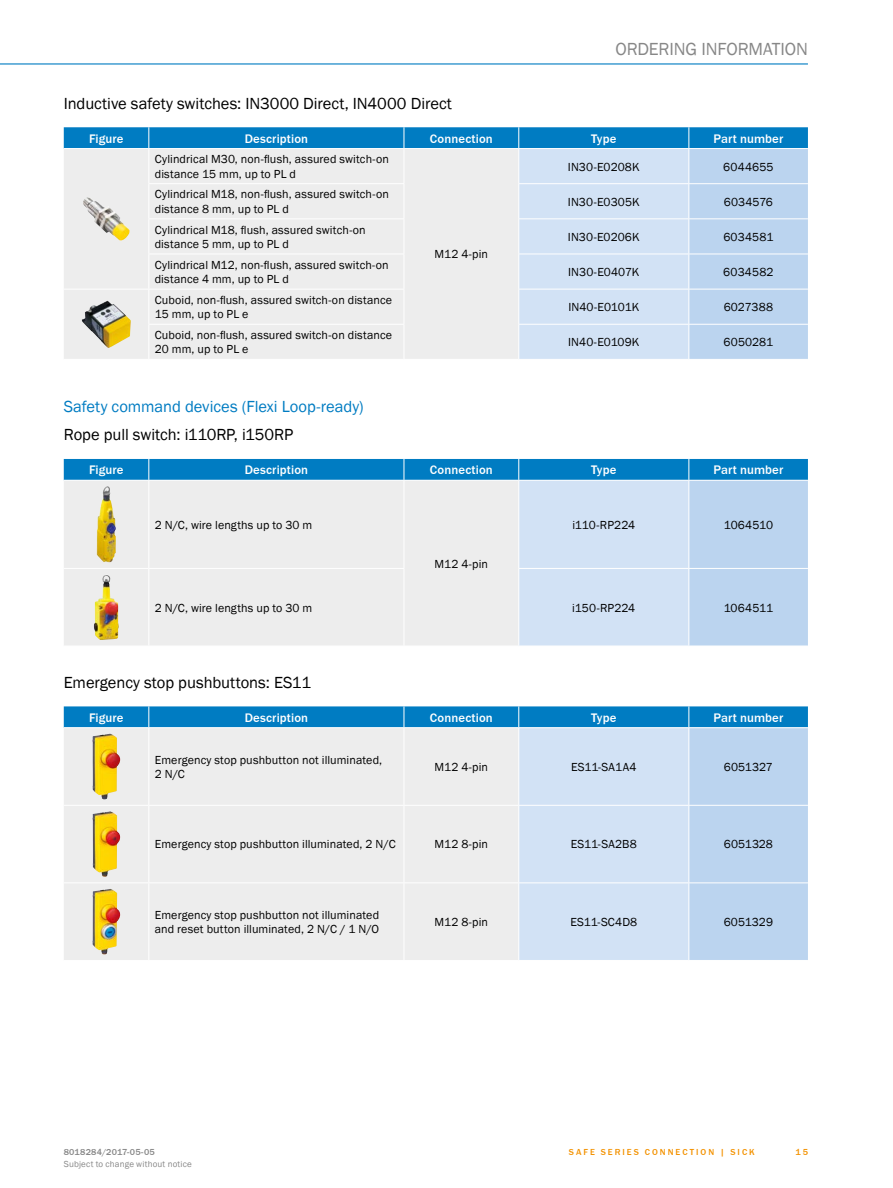
<style>
.page{position:relative;width:893px;height:1188px;background:#fff}
.page>*{position:absolute;margin:0;border:0;box-sizing:border-box;transform-origin:0 0}
.t1{font:18px "SICK Franklin";letter-spacing:-.01em;color:#878787}
.t2{font:16.5px "SICK Franklin";letter-spacing:-.005em;color:#000}
.t3{font:16.5px "SICK Franklin";color:#007cc2}
.t4{font:500 12.75px "SICK Franklin";letter-spacing:.01em;color:#fff}
.t5{font:12px/14.4px "SICK Franklin";letter-spacing:.01em;color:#000}
.t6{font:9px "SICK Franklin";letter-spacing:.02em;color:#878787}
.t7{font:500 9px "SICK Franklin";letter-spacing:.225em;color:#f39200}
.t8{font:500 9px "SICK Franklin";letter-spacing:.02em;color:#878787}
</style>
<div class="page">
<hr style="left:0;top:63px;width:808px;height:2px;background:#007cc2">
<svg style="left:64px;top:127px;width:744px;height:232px;background:#cbddeb"></svg>
<hr style="left:148px;top:149px;width:1px;height:34px;background:#fff">
<hr style="left:148px;top:184px;width:1px;height:34px;background:#fff">
<hr style="left:148px;top:219px;width:1px;height:35px;background:#fff">
<hr style="left:148px;top:254px;width:1px;height:35px;background:#fff">
<hr style="left:148px;top:289px;width:1px;height:35px;background:#fff">
<hr style="left:148px;top:325px;width:1px;height:34px;background:#fff">
<img style="left:83px;top:197px;width:47px;height:44px">
<img style="left:82px;top:301px;width:49px;height:47px">
<svg style="left:64px;top:459px;width:744px;height:187px;background:#c5dae9"></svg>
<hr style="left:148px;top:481px;width:1px;height:87px;background:#fff">
<hr style="left:148px;top:569px;width:1px;height:77px;background:#fff">
<img style="left:97px;top:486px;width:10px;height:76px">
<img style="left:94px;top:575px;width:25px;height:65px">
<svg style="left:64px;top:706px;width:744px;height:254px;background:#ccddeb"></svg>
<hr style="left:148px;top:728px;width:1px;height:77px;background:#fff">
<hr style="left:148px;top:806px;width:1px;height:77px;background:#fff">
<hr style="left:148px;top:883px;width:1px;height:77px;background:#fff">
<img style="left:92px;top:734px;width:28px;height:65px">
<img style="left:92px;top:811px;width:28px;height:66px">
<img style="left:92px;top:889px;width:28px;height:66px">
<h1 class="t1" style="left:615px;top:38px;width:194px">ORDERING INFORMATION</h1>
<h2 class="t2" style="left:64px;top:93px;width:390px">Inductive safety switches: IN3000 Direct, IN4000 Direct</h2>
<p class="t4" style="left:89px;top:130px;width:36px">Figure</p>
<p class="t4" style="left:245px;top:130px;width:65px">Description</p>
<p class="t4" style="left:430px;top:130px;width:64px">Connection</p>
<p class="t4" style="left:591px;top:130px;width:27px">Type</p>
<p class="t4" style="left:713px;top:130px;width:71px">Part number</p>
<p class="t5" style="left:155px;top:152px;width:236px">Cylindrical M30, non-flush, assured switch-on distance 15 mm, up to PL d</p>
<p class="t5" style="left:568px;top:159px;width:73px">IN30-E0208K</p>
<p class="t5" style="left:723px;top:159px;width:52px">6044655</p>
<p class="t5" style="left:155px;top:187px;width:236px">Cylindrical M18, non-flush, assured switch-on distance 8 mm, up to PL d</p>
<p class="t5" style="left:568px;top:195px;width:73px">IN30-E0305K</p>
<p class="t5" style="left:724px;top:195px;width:51px">6034576</p>
<p class="t5" style="left:155px;top:223px;width:212px">Cylindrical M18, flush, assured switch-on distance 5 mm, up to PL d</p>
<p class="t5" style="left:568px;top:230px;width:73px">IN30-E0206K</p>
<p class="t5" style="left:723px;top:230px;width:51px">6034581</p>
<p class="t5" style="left:155px;top:258px;width:235px">Cylindrical M12, non-flush, assured switch-on distance 4 mm, up to PL d</p>
<p class="t5" style="left:568px;top:265px;width:73px">IN30-E0407K</p>
<p class="t5" style="left:723px;top:265px;width:52px">6034582</p>
<p class="t5" style="left:155px;top:293px;width:239px">Cuboid, non-flush, assured switch-on distance<br>15 mm, up to PL e</p>
<p class="t5" style="left:568px;top:300px;width:72px">IN40-E0101K</p>
<p class="t5" style="left:724px;top:300px;width:51px">6027388</p>
<p class="t5" style="left:155px;top:328px;width:239px">Cuboid, non-flush, assured switch-on distance<br>20 mm, up to PL e</p>
<p class="t5" style="left:568px;top:335px;width:73px">IN40-E0109K</p>
<p class="t5" style="left:724px;top:335px;width:51px">6050281</p>
<p class="t5" style="left:435px;top:247px;width:55px">M12 4-pin</p>
<h2 class="t3" style="left:64px;top:396px;width:301px">Safety command devices (Flexi Loop-ready)</h2>
<h2 class="t2" style="left:64px;top:424px;width:231px">Rope pull switch: i110RP, i150RP</h2>
<p class="t4" style="left:89px;top:462px;width:36px">Figure</p>
<p class="t4" style="left:245px;top:462px;width:65px">Description</p>
<p class="t4" style="left:430px;top:462px;width:64px">Connection</p>
<p class="t4" style="left:591px;top:462px;width:27px">Type</p>
<p class="t4" style="left:713px;top:462px;width:71px">Part number</p>
<p class="t5" style="left:155px;top:518px;width:159px">2 N/C, wire lengths up to 30 m</p>
<p class="t5" style="left:435px;top:556px;width:55px">M12 4-pin</p>
<p class="t5" style="left:572px;top:518px;width:64px">i110-RP224</p>
<p class="t5" style="left:724px;top:518px;width:51px">1064510</p>
<p class="t5" style="left:155px;top:601px;width:159px">2 N/C, wire lengths up to 30 m</p>
<p class="t5" style="left:572px;top:601px;width:65px">i150-RP224</p>
<p class="t5" style="left:724px;top:601px;width:51px">1064511</p>
<h2 class="t2" style="left:64px;top:672px;width:249px">Emergency stop pushbuttons: ES11</h2>
<p class="t4" style="left:89px;top:710px;width:36px">Figure</p>
<p class="t4" style="left:245px;top:710px;width:65px">Description</p>
<p class="t4" style="left:430px;top:710px;width:64px">Connection</p>
<p class="t4" style="left:591px;top:710px;width:27px">Type</p>
<p class="t4" style="left:713px;top:710px;width:71px">Part number</p>
<p class="t5" style="left:155px;top:753px;width:229px">Emergency stop pushbutton not illuminated,<br>2 N/C</p>
<p class="t5" style="left:435px;top:760px;width:55px">M12 4-pin</p>
<p class="t5" style="left:571px;top:760px;width:67px">ES11-SA1A4</p>
<p class="t5" style="left:724px;top:760px;width:51px">6051327</p>
<p class="t5" style="left:155px;top:837px;width:242px">Emergency stop pushbutton illuminated, 2 N/C</p>
<p class="t5" style="left:435px;top:837px;width:55px">M12 8-pin</p>
<p class="t5" style="left:571px;top:837px;width:68px">ES11-SA2B8</p>
<p class="t5" style="left:724px;top:837px;width:51px">6051328</p>
<p class="t5" style="left:155px;top:908px;width:226px">Emergency stop pushbutton not illuminated and reset button illuminated, 2 N/C / 1 N/O</p>
<p class="t5" style="left:435px;top:915px;width:55px">M12 8-pin</p>
<p class="t5" style="left:570px;top:915px;width:68px">ES11-SC4D8</p>
<p class="t5" style="left:724px;top:915px;width:51px">6051329</p>
<p class="t8" style="left:64px;top:1146px;width:92px">8018284/2017-05-05</p>
<p class="t7" style="left:569px;top:1146px;width:187px">Safe s eri es connecti on | SICK</p>
<p class="t6" style="left:64px;top:1159px;width:130px">Subject to change without notice</p>
<p class="t7" style="left:796px;top:1146px;width:14px">15</p>
</div>
